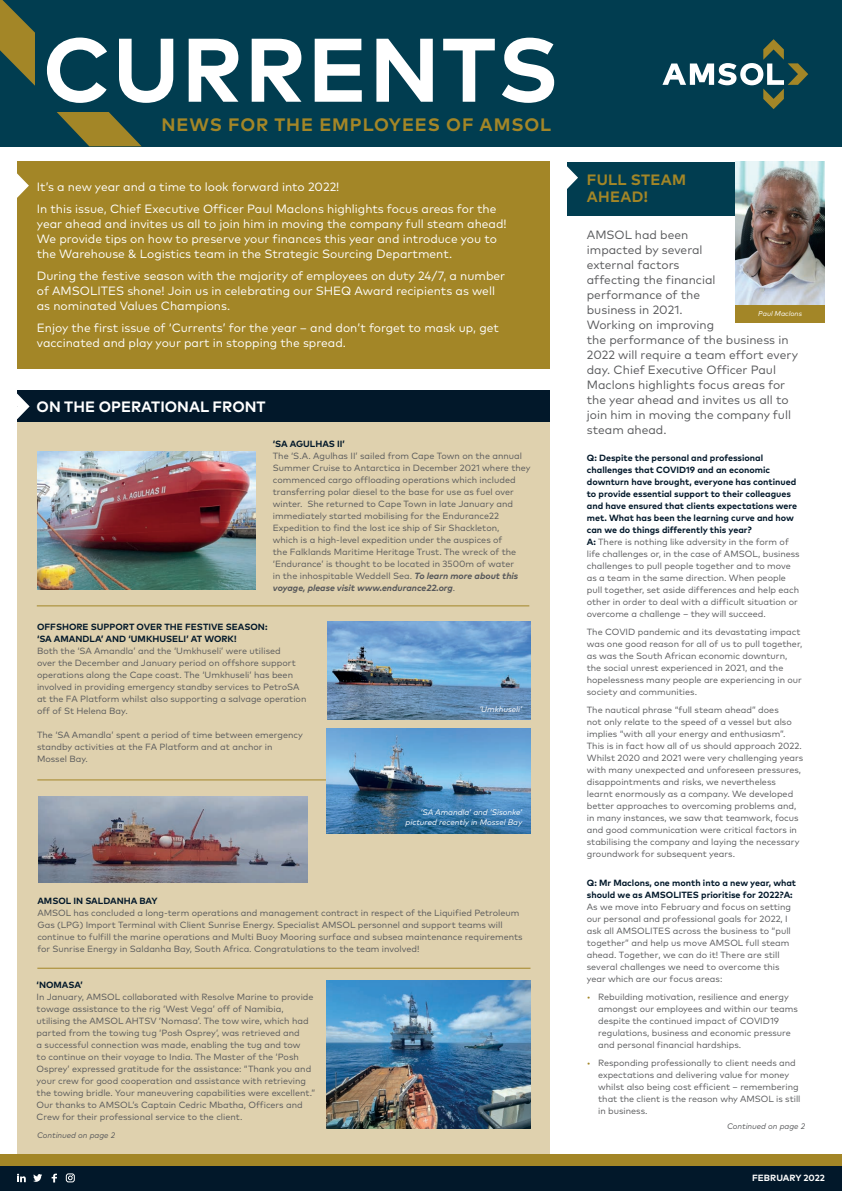
<style>
.page{position:relative;width:842px;height:1191px;background:#fff}
.page>*{position:absolute;margin:0;border:0;box-sizing:border-box;transform-origin:0 0}
.t1{font:700 90px "Mark OT";letter-spacing:.02em;color:#fff}
.t2{font:700 18px "Mark OT";letter-spacing:.05em;color:#a38627}
.t3{font:700 15px "Mark OT";color:#fff}
.t4{font:700 15px/17px "Mark OT";letter-spacing:.02em;color:#a38627}
.t5{font:12px/15px "Mark OT";color:#fff}
.t6{font:12px/15px "Mark OT";color:#57585a}
.t7{font:9px/12px "Mark OT";color:#57585a}
.t8{font:700 9px/11.9px "Mark OT";color:#02182a}
.t9{font:700 9px "Mark OT";color:#fff}
.t10{font:italic 8px/10px "Mark OT";color:#fff;text-align:right}
.t11{font:italic 8px "Mark OT";color:#57585a}
.t12{font:italic 7px "Mark OT";color:#fff}
.s1{font-weight:700;font-style:italic}
.s2{font-weight:700;color:#02182a}
.s3{color:#a38627}
</style>
<div class="page">
<div style="left:0;top:0;width:842px;height:146px;background:#013d50"></div>
<svg style="left:0;top:0;width:35px;height:86px"></svg>
<div style="left:0;top:1165px;width:842px;height:26px;background:#02182a"></div>
<div style="left:0;top:1154px;width:842px;height:11px;background:#a38627"></div>
<svg style="left:57px;top:112px;width:84px;height:34px"></svg>
<svg style="left:52px;top:1173px;width:5px;height:9px"></svg>
<svg style="left:33px;top:1174px;width:9px;height:7px"></svg>
<svg style="left:17px;top:1173px;width:9px;height:9px"></svg>
<div style="left:66px;top:1173px;width:9px;height:9px;border:1px solid #fff;border-radius:2px"></div>
<svg style="left:68px;top:1175px;width:5px;height:5px"></svg>
<svg style="left:662px;top:39px;width:146px;height:70px"></svg>
<div style="left:17px;top:162px;width:533px;height:207px;background:#a38627"></div>
<svg style="left:17px;top:173px;width:12px;height:25px"></svg>
<div style="left:567px;top:162px;width:168px;height:53px;background:#013d50"></div>
<svg style="left:567px;top:166px;width:11px;height:23px"></svg>
<img style="left:735px;top:161px;width:90px;height:144px">
<div style="left:735px;top:305px;width:90px;height:17px;background:#a38627"></div>
<div style="left:17px;top:390px;width:533px;height:764px;background:#dfd1ae"></div>
<div style="left:17px;top:390px;width:533px;height:32px;background:#02182a"></div>
<svg style="left:17px;top:394px;width:13px;height:25px"></svg>
<hr style="left:37px;top:605px;width:492px;height:1px;background:#a38627">
<img style="left:37px;top:451px;width:218px;height:138px">
<img style="left:327px;top:621px;width:203px;height:98px">
<hr style="left:37px;top:779px;width:493px;height:1px;background:#a38627">
<img style="left:38px;top:796px;width:269px;height:86px">
<img style="left:326px;top:980px;width:204px;height:148px">
<img style="left:326px;top:728px;width:204px;height:106px">
<hr style="left:37px;top:968px;width:493px;height:1px;background:#a38627">
<h1 class="t1" style="left:43px;top:12px;width:517px">CURRENTS</h1>
<h2 class="t2" style="left:161px;top:113px;width:391px">NEWS FOR THE EMPLOYEES OF AMSOL</h2>
<h3 class="t5" style="left:37px;top:175px;width:461px;line-height:22.1px">It’s a new year and a time to look forward into 2022!<br>In this issue, Chief Executive Officer Paul Maclons highlights focus areas for the</h3>
<h3 class="t5" style="left:37px;top:216px;width:471px">year ahead and invites us all to join him in moving the company full steam ahead!<br>We provide tips on how to preserve your finances this year and introduce you to the Warehouse &amp; Logistics team in the Strategic Sourcing Department.</h3>
<h3 class="t5" style="left:37px;top:268px;width:470px">During the festive season with the majority of employees on duty 24/7, a number of AMSOLITES shone! Join us in celebrating our SHEQ Award recipients as well as nominated Values Champions.</h3>
<h3 class="t5" style="left:37px;top:320px;width:464px">Enjoy the first issue of ‘Currents’ for the year – and don’t forget to mask up, get vaccinated and play your part in stopping the spread.</h3>
<h3 class="t3" style="left:37px;top:397px;width:231px">ON THE OPERATIONAL FRONT</h3>
<p class="t8" style="left:273px;top:437px;width:74px">‘SA AGULHAS II’</p>
<p class="t7" style="left:273px;top:449px;width:259px">The ‘S.A. Agulhas II’ sailed from Cape Town on the annual Summer Cruise to Antarctica in December 2021 where they commenced cargo offloading operations which included transferring polar diesel to the base for use as fuel over winter. She returned to Cape Town in late January and immediately started mobilising for the Endurance22<br>Expedition to find the lost ice ship of Sir Shackleton,<br>which is a high-level expedition under the auspices of<br>the Falklands Maritime Heritage Trust. The wreck of the ‘Endurance’ is thought to be located in 3500m of water<br>in the inhospitable Weddell Sea. <span class="s1">To learn more about this voyage, please visit www.endurance22.org</span>.</p>
<p class="t8" style="left:37px;top:620px;width:232px">OFFSHORE SUPPORT OVER THE FESTIVE SEASON: ‘SA AMANDLA’ AND ‘UMKHUSELI’ AT WORK!</p>
<p class="t7" style="left:37px;top:644px;width:271px">Both the ‘SA Amandla’ and the ‘Umkhuseli’ were utilised<br>over the December and January period on offshore support operations along the Cape coast. The ‘Umkhuseli’ has been involved in providing emergency standby services to PetroSA at the FA Platform whilst also supporting a salvage operation off of St Helena Bay.</p>
<p class="t7" style="left:37px;top:728px;width:267px">The ‘SA Amandla’ spent a period of time between emergency standby activities at the FA Platform and at anchor in<br>Mossel Bay.</p>
<p class="t10" style="left:479px;top:704px;width:44px">‘Umkhuseli’</p>
<p class="t10" style="left:406px;top:807px;width:118px">‘SA Amandla’ and ‘Sisonke’ pictured recently in Mossel Bay</p>
<p class="t8" style="left:37px;top:894px;width:122px">AMSOL IN SALDANHA BAY</p>
<p class="t7" style="left:37px;top:907px;width:487px">AMSOL has concluded a long-term operations and management contract in respect of the Liquified Petroleum Gas (LPG) Import Terminal with Client Sunrise Energy. Specialist AMSOL personnel and support teams will continue to fulfill the marine operations and Multi Buoy Mooring surface and subsea maintenance requirements for Sunrise Energy in Saldanha Bay, South Africa. Congratulations to the team involved!</p>
<p class="t8" style="left:37px;top:978px;width:48px">‘NOMASA’</p>
<p class="t7" style="left:37px;top:990px;width:280px">In January, AMSOL collaborated with Resolve Marine to provide towage assistance to the rig ‘West Vega’ off of Namibia, utilising the AMSOL AHTSV ‘Nomasa’. The tow wire, which had parted from the towing tug ‘Posh Osprey’, was retrieved and<br>a successful connection was made, enabling the tug and tow<br>to continue on their voyage to India. The Master of the ‘Posh Osprey’ expressed gratitude for the assistance: “Thank you and your crew for good cooperation and assistance with retrieving the towing bridle. Your maneuvering capabilities were excellent.” Our thanks to AMSOL’s Captain Cedric Mbatha, Officers and Crew for their professional service to the client.</p>
<p class="t11" style="left:37px;top:1129px;width:80px">Continued on page 2</p>
<h3 class="t4" style="left:587px;top:171px;width:101px">FULL STEAM<br>AHEAD!</h3>
<p class="t6" style="left:587px;top:227px;width:213px">AMSOL had been<br>impacted by several<br>external factors<br>affecting the financial<br>performance of the<br>business in 2021.<br>Working on improving<br>the performance of the business in<br>2022 will require a team effort every day. Chief Executive Officer Paul<br>Maclons highlights focus areas for the year ahead and invites us all to join him in moving the company full steam ahead.</p>
<p class="t7" style="left:587px;top:452px;width:214px"><span class="s2">Q: Despite the personal and professional challenges that COVID19 and an economic downturn have brought, everyone has continued to provide essential support to their colleagues and have ensured that clients expectations were met. What has been the learning curve and how can we do things differently this year?<br>A:</span> There is nothing like adversity in the form of life challenges or, in the case of AMSOL, business challenges to pull people together and to move as a team in the same direction. When people pull together, set aside differences and help each other in order to deal with a difficult situation or overcome a challenge – they will succeed.</p>
<p class="t7" style="left:587px;top:626px;width:217px">The COVID pandemic and its devastating impact was one good reason for all of us to pull together, as was the South African economic downturn, the social unrest experienced in 2021, and the hopelessness many people are experiencing in our society and communities.</p>
<p class="t7" style="left:587px;top:703px;width:218px">The nautical phrase “full steam ahead” does<br>not only relate to the speed of a vessel but also implies “with all your energy and enthusiasm”.<br>This is in fact how all of us should approach 2022.<br>Whilst 2020 and 2021 were very challenging years with many unexpected and unforeseen pressures, disappointments and risks, we nevertheless learnt enormously as a company. We developed better approaches to overcoming problems and, in many instances, we saw that teamwork, focus and good communication were critical factors in stabilising the company and laying the necessary groundwork for subsequent years.</p>
<p class="t8" style="left:587px;top:877px;width:211px">Q: Mr Maclons, one month into a new year, what should we as AMSOLITES prioritise for 2022?A:</p>
<p class="t7" style="left:587px;top:901px;width:206px">As we move into February and focus on setting our personal and professional goals for 2022, I ask all AMSOLITES across the business to “pull together” and help us move AMSOL full steam ahead. Together, we can do it! There are still several challenges we need to overcome this year which are our focus areas:</p>
<p class="t7" style="left:598px;top:990px;width:201px;text-indent:-11px"><span class="s3">•</span> Rebuilding motivation, resilience and energy amongst our employees and within our teams despite the continued impact of COVID19 regulations, business and economic pressure and personal financial hardships.</p>
<p class="t7" style="left:598px;top:1056px;width:204px;text-indent:-11px"><span class="s3">•</span> Responding professionally to client needs and expectations and delivering value for money whilst also being cost efficient – remembering that the client is the reason why AMSOL is still in business.</p>
<p class="t12" style="left:758px;top:309px;width:45px">Paul Maclons</p>
<p class="t11" style="left:727px;top:1120px;width:80px">Continued on page 2</p>
<p class="t9" style="left:752px;top:1172px;width:74px">FEBRUARY 2022</p>
</div>
